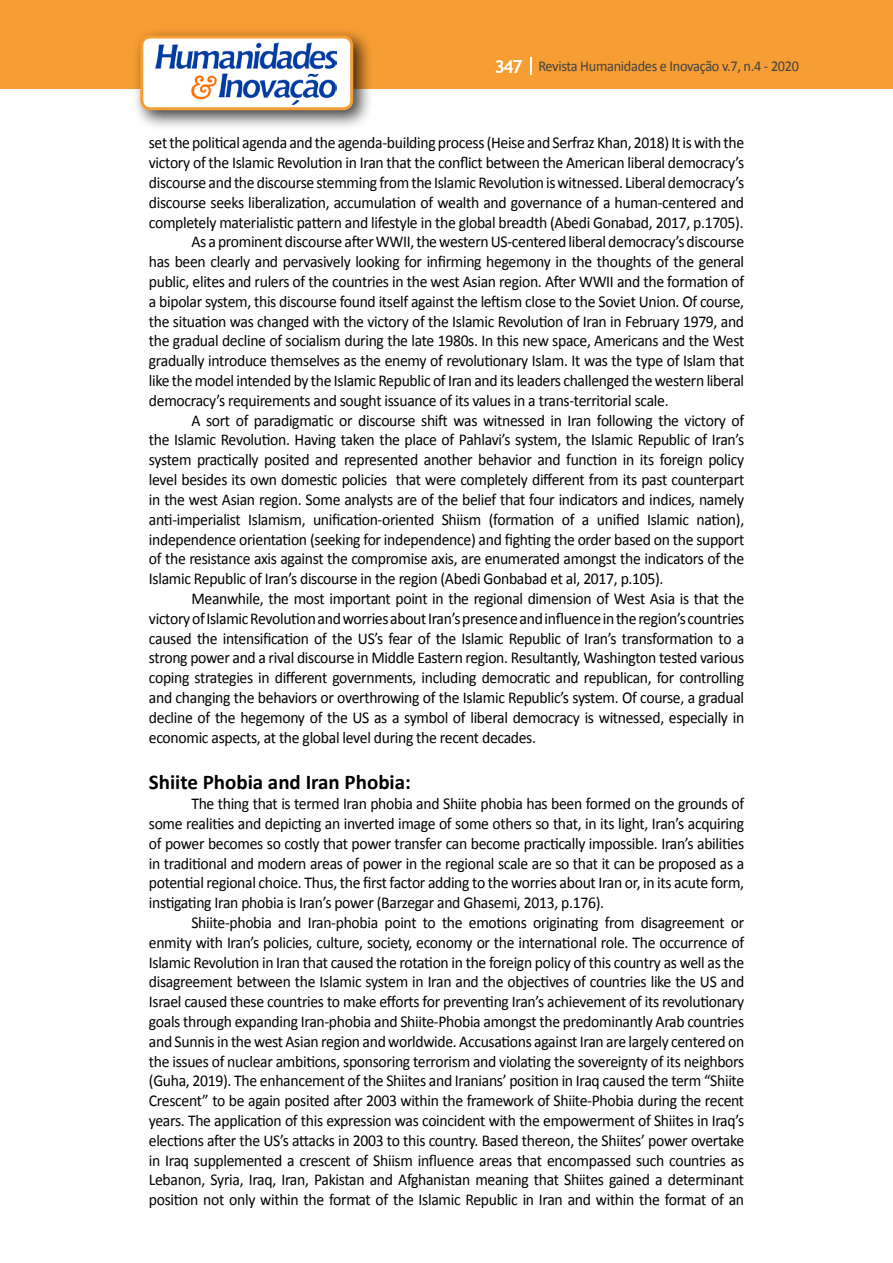
<style>
.page{position:relative;width:893px;height:1263px;background:#fff}
.page>*{position:absolute;margin:0;border:0;box-sizing:border-box;transform-origin:0 0}
.t1{font:700 21px "Calibri";color:#000}
.t2{font:16.5px/19.8px "Calibri";letter-spacing:-.02em;color:#000;text-align:justify;scale:.95 1}
.t3{font:15px "Calibri";letter-spacing:-.02em;color:#414042;scale:.95 1}
.s1{font-family:"Trebuchet MS";font-weight:700;font-size:18px;color:#fff}
</style>
<div class="page">
<div style="left:0;top:0;width:893px;height:88px;background:#f69e34"></div>
<svg style="left:530px;top:57px;width:2px;height:18px"></svg>
<div style="left:132px;top:27px;width:241px;height:103px;background:#000;opacity:.75"></div>
<div style="left:142px;top:37px;width:210px;height:72px;background:#fff;border-radius:9px"></div>
<img style="left:156px;top:43px;width:180px;height:62px">
<div style="left:140px;top:35px;width:213px;height:75px;border:3px solid #f69e34;border-radius:9px"></div>
<p class="t3" style="left:495px;top:57px;width:322px"><span class="s1">347</span> Revista Humanidades e Inovação v.7, n.4 - 2020</p>
<p class="t2" style="left:149px;top:133px;width:628px">set the political agenda and the agenda-building process (Heise and Serfraz Khan, 2018) It is with the</p>
<p class="t2" style="left:149px;top:153px;width:628px">victory of the Islamic Revolution in Iran that the conflict between the American liberal democracy’s</p>
<p class="t2" style="left:149px;top:173px;width:628px">discourse and the discourse stemming fromthe IslamicRevolution iswitnessed. Liberal democracy’s</p>
<p class="t2" style="left:149px;top:193px;width:628px">discourse seeks liberalization, accumulation of wealth and governance of a human-centered and</p>
<p class="t2" style="left:149px;top:212px;width:627px">completely materialistic pattern and lifestyle in the global breadth (Abedi Gonabad, 2017, p.1705).</p>
<p class="t2" style="left:191px;top:232px;width:583px">As a prominent discourse afterWWII,the westernUS-centered liberal democracy’s discourse</p>
<p class="t2" style="left:149px;top:252px;width:628px">has been clearly and pervasively looking for infirming hegemony in the thoughts of the general</p>
<p class="t2" style="left:149px;top:272px;width:628px">public, elites and rulers of the countries in the west Asian region. After WWII and the formation of</p>
<p class="t2" style="left:149px;top:292px;width:628px">a bipolar system, this discourse found itself against the leftism close to the Soviet Union. Of course,</p>
<p class="t2" style="left:149px;top:311px;width:628px">the situation was changed with the victory of the Islamic Revolution of Iran in February 1979, and</p>
<p class="t2" style="left:149px;top:331px;width:628px">the gradual decline of socialism during the late 1980s. In this new space, Americans and the West</p>
<p class="t2" style="left:149px;top:351px;width:628px">gradually introduce themselves as the enemy of revolutionary Islam. It was the type of Islam that</p>
<p class="t2" style="left:149px;top:371px;width:628px">like the model intended by the Islamic Republic of Iran and its leaders challenged the western liberal</p>
<p class="t2" style="left:149px;top:391px;width:548px">democracy’s requirements and sought issuance of its values in a trans-territorial scale.</p>
<p class="t2" style="left:191px;top:410px;width:583px">A sort of paradigmatic or discourse shift was witnessed in Iran following the victory of</p>
<p class="t2" style="left:149px;top:430px;width:628px">the Islamic Revolution. Having taken the place of Pahlavi’s system, the Islamic Republic of Iran’s</p>
<p class="t2" style="left:149px;top:450px;width:628px">system practically posited and represented another behavior and function in its foreign policy</p>
<p class="t2" style="left:149px;top:470px;width:628px">level besides its own domestic policies that were completely different from its past counterpart</p>
<p class="t2" style="left:149px;top:490px;width:628px">in the west Asian region. Some analysts are of the belief that four indicators and indices, namely</p>
<p class="t2" style="left:149px;top:509px;width:628px">anti-imperialist Islamism, unification-oriented Shiism (formation of a unified Islamic nation),</p>
<p class="t2" style="left:149px;top:529px;width:628px">independence orientation (seeking for independence) and fighting the order based on the support</p>
<p class="t2" style="left:149px;top:549px;width:628px">of the resistance axis against the compromise axis, are enumerated amongst the indicators of the</p>
<p class="t2" style="left:149px;top:569px;width:543px">Islamic Republic of Iran’s discourse in the region (Abedi Gonbabad et al, 2017, p.105).</p>
<p class="t2" style="left:191px;top:589px;width:583px">Meanwhile, the most important point in the regional dimension of West Asia is that the</p>
<p class="t2" style="left:149px;top:608px;width:628px">victoryofIslamicRevolutionandworriesaboutIran’spresenceandinfluenceintheregion’s countries</p>
<p class="t2" style="left:149px;top:628px;width:628px">caused the intensification of the US’s fear of the Islamic Republic of Iran’s transformation to a</p>
<p class="t2" style="left:149px;top:648px;width:628px">strong power and a rival discourse in Middle Eastern region. Resultantly, Washington tested various</p>
<p class="t2" style="left:149px;top:668px;width:628px">coping strategies in different governments, including democratic and republican, for controlling</p>
<p class="t2" style="left:149px;top:688px;width:628px">and changing the behaviors or overthrowing of the Islamic Republic’s system. Of course, a gradual</p>
<p class="t2" style="left:149px;top:707px;width:628px">decline of the hegemony of the US as a symbol of liberal democracy is witnessed, especially in</p>
<p class="t2" style="left:149px;top:727px;width:409px">economic aspects, at the global level during the recent decades.</p>
<p class="t1" style="left:149px;top:769px;width:264px">Shiite Phobia and Iran Phobia:</p>
<p class="t2" style="left:149px;top:794px;width:628px;text-indent:42px">The thing that is termed Iran phobia and Shiite phobia has been formed on the grounds of some realities and depicting an inverted image of some others so that, in its light, Iran’s acquiring of power becomes so costly that power transfer can become practically impossible. Iran’s abilities in traditional and modern areas of power in the regional scale are so that it can be proposed as a potential regional choice. Thus, the first factor adding to the worries about Iran or, in its acute form, instigating Iran phobia is Iran’s power (Barzegar and Ghasemi, 2013, p.176).</p>
<p class="t2" style="left:149px;top:913px;width:628px;text-indent:43px">Shiite-phobia and Iran-phobia point to the emotions originating from disagreement or enmity with Iran’s policies, culture, society, economy or the international role. The occurrence of Islamic Revolution in Iran that caused the rotation in the foreign policy of this country as well as the disagreement between the Islamic system in Iran and the objectives of countries like the US and Israel caused these countries to make efforts for preventing Iran’s achievement of its revolutionary goals through expanding Iran-phobia and Shiite-Phobia amongst the predominantly Arab countries and Sunnis in the west Asian region and worldwide. Accusations against Iran are largely centered on the issues of nuclear ambitions, sponsoring terrorism and violating the sovereignty of its neighbors (Guha, 2019). The enhancement of the Shiites and Iranians’ position in Iraq caused the term “Shiite Crescent” to be again posited after 2003 within the framework of Shiite-Phobia during the recent years. The application of this expression was coincident with the empowerment of Shiites in Iraq’s elections after the US’s attacks in 2003 to this country. Based thereon, the Shiites’ power overtake in Iraq supplemented a crescent of Shiism influence areas that encompassed such countries as Lebanon, Syria, Iraq, Iran, Pakistan and Afghanistan meaning that Shiites gained a determinant position not only within the format of the Islamic Republic in Iran and within the format of an</p>
</div>
